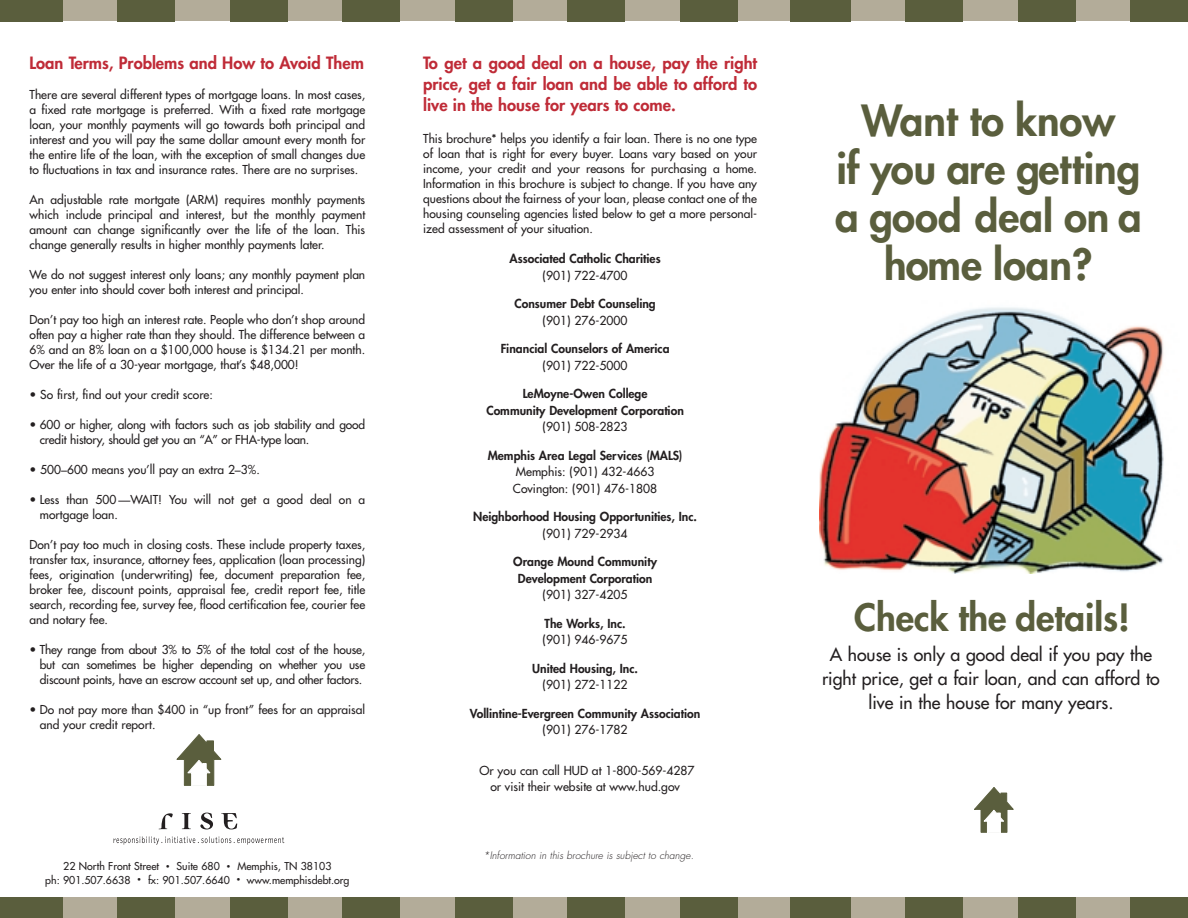
<style>
.page{position:relative;width:1188px;height:918px;background:#fff}
.page>*{position:absolute;margin:0;border:0;box-sizing:border-box;transform-origin:0 0}
.t1{font:800 41.85px/48px "Futura";color:#5a5e3d;text-align:center}
.t2{font:800 36.6px "Futura";color:#5a5e3d}
.t3{font:17.7px/24.2px "Futura";color:#231f20;text-align:center}
.t4{font:800 16.5px/21px "Futura";color:#bf2b37;text-align:justify}
.t5{font:800 12.15px/16.5px "Futura";color:#231f20;text-align:center}
.t6{font:12.15px/16.5px "Futura";color:#231f20}
.t7{font:12px/15px "Futura";color:#231f20;text-align:justify}
.t8{font:10.65px/13.2px "Futura";color:#231f20;text-align:center}
.t9{font:italic 300 10.05px "Futura";color:#231f20}
</style>
<div class="page">
<svg style="left:176px;top:734px;width:46px;height:52px"></svg>
<svg style="left:159px;top:813px;width:14px;height:16px"></svg>
<svg style="left:182px;top:813px;width:9px;height:16px"></svg>
<svg style="left:200px;top:813px;width:13px;height:16px"></svg>
<svg style="left:221px;top:813px;width:16px;height:16px"></svg>
<svg style="left:114px;top:836px;width:170px;height:9px"></svg>
<div style="left:0;top:0;width:1188px;height:21px;background:#b3ac99"></div>
<div style="left:790px;top:0;width:60px;height:21px;background:#5a5e3d"></div>
<div style="left:905px;top:0;width:58px;height:21px;background:#5a5e3d"></div>
<div style="left:1130px;top:0;width:58px;height:21px;background:#5a5e3d"></div>
<div style="left:1018px;top:0;width:57px;height:21px;background:#5a5e3d"></div>
<div style="left:342px;top:0;width:58px;height:21px;background:#5a5e3d"></div>
<div style="left:455px;top:0;width:58px;height:21px;background:#5a5e3d"></div>
<div style="left:680px;top:0;width:58px;height:21px;background:#5a5e3d"></div>
<div style="left:568px;top:0;width:57px;height:21px;background:#5a5e3d"></div>
<div style="left:0;top:0;width:62px;height:21px;background:#5a5e3d"></div>
<div style="left:230px;top:0;width:58px;height:21px;background:#5a5e3d"></div>
<div style="left:117px;top:0;width:58px;height:21px;background:#5a5e3d"></div>
<div style="left:0;top:898px;width:1188px;height:20px;background:#b3ac99"></div>
<div style="left:790px;top:898px;width:60px;height:20px;background:#5a5e3d"></div>
<div style="left:905px;top:898px;width:58px;height:20px;background:#5a5e3d"></div>
<div style="left:1130px;top:898px;width:58px;height:20px;background:#5a5e3d"></div>
<div style="left:1018px;top:898px;width:57px;height:20px;background:#5a5e3d"></div>
<div style="left:342px;top:898px;width:58px;height:20px;background:#5a5e3d"></div>
<div style="left:455px;top:898px;width:58px;height:20px;background:#5a5e3d"></div>
<div style="left:680px;top:898px;width:58px;height:20px;background:#5a5e3d"></div>
<div style="left:568px;top:898px;width:57px;height:20px;background:#5a5e3d"></div>
<div style="left:0;top:898px;width:62px;height:20px;background:#5a5e3d"></div>
<div style="left:230px;top:898px;width:58px;height:20px;background:#5a5e3d"></div>
<div style="left:117px;top:898px;width:58px;height:20px;background:#5a5e3d"></div>
<svg style="left:974px;top:787px;width:40px;height:46px"></svg>
<img style="left:819px;top:307px;width:345px;height:267px">
<h3 class="t4" style="left:30px;top:53px;width:336px">Loan Terms, Problems and How to Avoid Them</h3>
<p class="t7" style="left:30px;top:88px;width:337px">There are several different types of mortgage loans. In most cases, a fixed rate mortgage is preferred. With a fixed rate mortgage loan, your monthly payments will go towards both principal and interest and you will pay the same dollar amount every month for the entire life of the loan, with the exception of small changes due to fluctuations in tax and insurance rates. There are no surprises.</p>
<p class="t7" style="left:30px;top:193px;width:337px">An adjustable rate mortgate (ARM) requires monthly payments which include principal and interest, but the monthly payment amount can change significantly over the life of the loan. This change generally results in higher monthly payments later.</p>
<p class="t7" style="left:30px;top:268px;width:337px">We do not suggest interest only loans; any monthly payment plan you enter into should cover both interest and principal.</p>
<p class="t7" style="left:30px;top:313px;width:337px">Don’t pay too high an interest rate. People who don’t shop around often pay a higher rate than they should. The difference between a 6% and an 8% loan on a $100,000 house is $134.21 per month.<br>Over the life of a 30-year mortgage, that’s $48,000!</p>
<p class="t7" style="left:30px;top:388px;width:185px">• So first, find out your credit score:</p>
<p class="t7" style="left:40px;top:418px;width:327px;text-indent:-10px">• 600 or higher, along with factors such as job stability and good credit history, should get you an “A” or FHA-type loan.</p>
<p class="t7" style="left:30px;top:463px;width:232px">• 500–600 means you’ll pay an extra 2–3%.</p>
<p class="t7" style="left:40px;top:493px;width:327px;text-indent:-10px">• Less than 500 —WAIT! You will not get a good deal on a mortgage loan.</p>
<p class="t7" style="left:30px;top:538px;width:337px">Don’t pay too much in closing costs. These include property taxes, transfer tax, insurance, attorney fees, application (loan processing) fees, origination (underwriting) fee, document preparation fee, broker fee, discount points, appraisal fee, credit report fee, title search, recording fee, survey fee, flood certification fee, courier fee and notary fee.</p>
<p class="t7" style="left:40px;top:643px;width:327px;text-indent:-10px">• They range from about 3% to 5% of the total cost of the house, but can sometimes be higher depending on whether you use discount points, have an escrow account set up, and other factors.</p>
<p class="t7" style="left:40px;top:703px;width:327px;text-indent:-10px">• Do not pay more than $400 in “up front” fees for an appraisal and your credit report.</p>
<p class="t8" style="left:45px;top:861px;width:306px">22 North Front Street <sup>•</sup> Suite 680 <sup>•</sup> Memphis, TN 38103<br>ph: 901.507.6638 <sup>•</sup> fx: 901.507.6640 <sup>•</sup> www.memphisdebt.org</p>
<h3 class="t4" style="left:423px;top:54px;width:335px">To get a good deal on a house, pay the right price, get a fair loan and be able to afford to live in the house for years to come.</h3>
<p class="t7" style="left:423px;top:132px;width:335px">This brochure* helps you identify a fair loan. There is no one type of loan that is right for every buyer. Loans vary based on your income, your credit and your reasons for purchasing a home.<br>Information in this brochure is subject to change. If you have any questions about the fairness of your loan, please contact one of the housing counseling agencies listed below to get a more personal&shy;ized assessment of your situation.</p>
<p class="t5" style="left:510px;top:251px;width:153px">Associated Catholic Charities</p>
<p class="t6" style="left:543px;top:268px;width:87px">(901) 722-4700</p>
<p class="t5" style="left:514px;top:296px;width:143px">Consumer Debt Counseling</p>
<p class="t6" style="left:543px;top:313px;width:87px">(901) 276-2000</p>
<p class="t5" style="left:501px;top:341px;width:170px">Financial Counselors of America</p>
<p class="t6" style="left:543px;top:358px;width:87px">(901) 722-5000</p>
<p class="t5" style="left:486px;top:386px;width:199px">LeMoyne-Owen College<br>Community Development Corporation</p>
<p class="t6" style="left:543px;top:419px;width:87px">(901) 508-2823</p>
<p class="t5" style="left:488px;top:448px;width:196px">Memphis Area Legal Services (MALS)</p>
<p class="t6" style="left:513px;top:464px;width:146px">Memphis: (901) 432-4663<br>Covington: (901) 476-1808</p>
<p class="t5" style="left:473px;top:509px;width:225px">Neighborhood Housing Opportunities, Inc.</p>
<p class="t6" style="left:543px;top:526px;width:87px">(901) 729-2934</p>
<p class="t5" style="left:513px;top:554px;width:145px">Orange Mound Community<br>Development Corporation</p>
<p class="t6" style="left:543px;top:587px;width:87px">(901) 327-4205</p>
<p class="t5" style="left:545px;top:616px;width:83px">The Works, Inc.</p>
<p class="t6" style="left:543px;top:632px;width:87px">(901) 946-9675</p>
<p class="t5" style="left:532px;top:661px;width:107px">United Housing, Inc.</p>
<p class="t6" style="left:543px;top:677px;width:87px">(901) 272-1122</p>
<p class="t5" style="left:470px;top:706px;width:232px">Vollintine-Evergreen Community Association</p>
<p class="t6" style="left:543px;top:722px;width:87px">(901) 276-1782</p>
<p class="t6" style="left:480px;top:763px;width:217px;text-align:center">Or you can call HUD at 1-800-569-4287 or visit their website at www.hud.gov</p>
<p class="t9" style="left:484px;top:850px;width:213px">*Information in this brochure is subject to change.</p>
<h1 class="t1" style="left:835px;top:100px;width:308px">Want to know<br>if you are getting a good deal on a home loan?</h1>
<h2 class="t2" style="left:854px;top:600px;width:278px">Check the details!</h2>
<h3 class="t3" style="left:822px;top:644px;width:339px">A house is only a good deal if you pay the right price, get a fair loan, and can afford to live in the house for many years.</h3>
</div>
